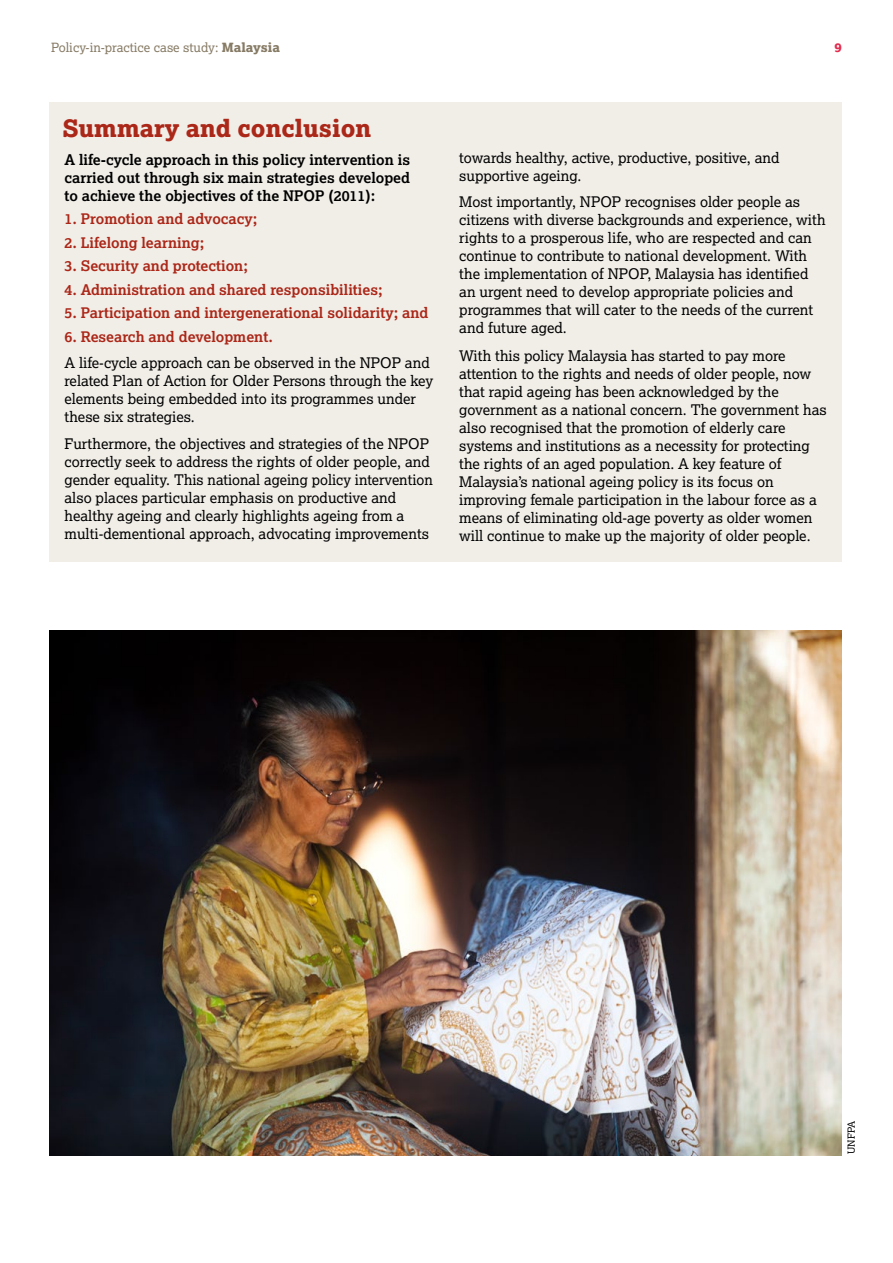
<style>
.page{position:relative;width:893px;height:1263px;background:#fff}
.page>*{position:absolute;margin:0;border:0;box-sizing:border-box;transform-origin:0 0}
.t1{font:24px "Lexia X Bold";color:#ab2718}
.t2{font:14.7px/18px "Lexia";color:#000}
.t3{font:700 14.7px "Lexia";color:#ab2718}
.t4{font:700 14.7px/18px "Lexia";color:#000;text-align:justify}
.t5{font:12.75px "Lexia";color:#867a64}
.t6{font:12.75px "Lexia X Bold";color:#e12e50}
.t7{font:9.75px "Lexia";color:#000}
.s1{font-family:"Lexia X Bold"}
</style>
<div class="page">
<div style="left:50px;top:102px;width:792px;height:459px;background:#f1eee8"></div>
<img style="left:50px;top:631px;width:792px;height:524px">
<p class="t5" style="left:51px;top:40px;width:230px">Policy-in-practice case study: <span class="s1">Malaysia</span></p>
<p class="t6" style="left:834px;top:39px;width:9px">9</p>
<h1 class="t1" style="left:62px;top:113px;width:310px">Summary and conclusion</h1>
<p class="t4" style="left:64px;top:150px;width:347px">A life-cycle approach in this policy intervention is carried out through six main strategies developed to achieve the objectives of the NPOP (2011):</p>
<p class="t3" style="left:64px;top:210px;width:194px">1. Promotion and advocacy;</p>
<p class="t3" style="left:64px;top:233px;width:141px">2. Lifelong learning;</p>
<p class="t3" style="left:64px;top:257px;width:185px">3. Security and protection;</p>
<p class="t3" style="left:64px;top:280px;width:320px">4. Administration and shared responsibilities;</p>
<p class="t3" style="left:64px;top:304px;width:365px">5. Participation and intergenerational solidarity; and</p>
<p class="t3" style="left:64px;top:327px;width:210px">6. Research and development.</p>
<p class="t2" style="left:64px;top:354px;width:370px">A life-cycle approach can be observed in the NPOP and related Plan of Action for Older Persons through the key elements being embedded into its programmes under these six strategies.</p>
<p class="t2" style="left:64px;top:434px;width:370px">Furthermore, the objectives and strategies of the NPOP correctly seek to address the rights of older people, and gender equality. This national ageing policy intervention also places particular emphasis on productive and healthy ageing and clearly highlights ageing from a multi-dementional approach, advocating improvements</p>
<p class="t2" style="left:459px;top:148px;width:322px">towards healthy, active, productive, positive, and supportive ageing.</p>
<p class="t2" style="left:459px;top:193px;width:368px">Most importantly, NPOP recognises older people as citizens with diverse backgrounds and experience, with rights to a prosperous life, who are respected and can continue to contribute to national development. With the implementation of NPOP, Malaysia has identified an urgent need to develop appropriate policies and programmes that will cater to the needs of the current and future aged.</p>
<p class="t2" style="left:459px;top:346px;width:369px">With this policy Malaysia has started to pay more attention to the rights and needs of older people, now that rapid ageing has been acknowledged by the government as a national concern. The government has also recognised that the promotion of elderly care systems and institutions as a necessity for protecting the rights of an aged population. A key feature of Malaysia’s national ageing policy is its focus on improving female participation in the labour force as a means of eliminating old-age poverty as older women will continue to make up the majority of older people.</p>
<p class="t7" style="left:845px;top:1154px;width:35px;rotate:-90deg">UNFPA</p>
</div>
